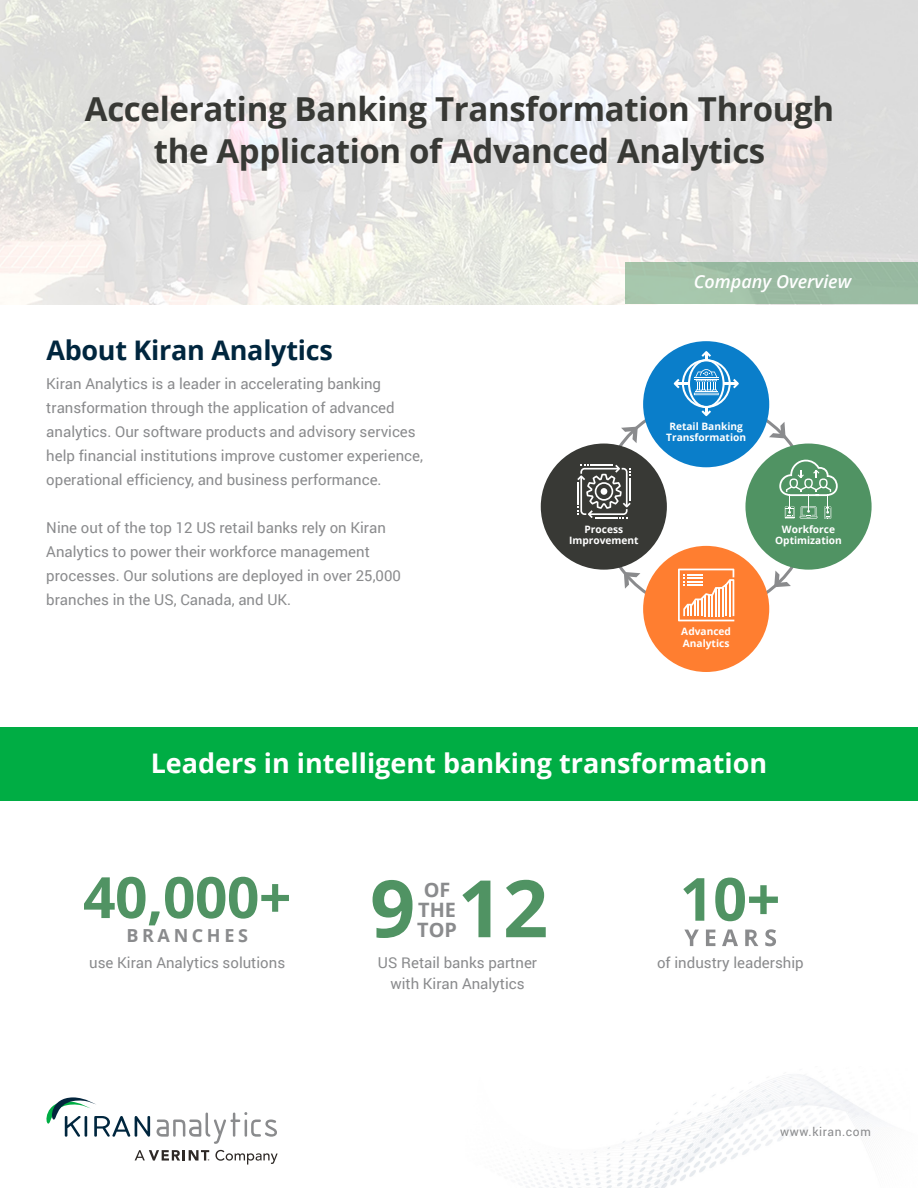
<style>
.page{position:relative;width:918px;height:1188px;background:#fff}
.page>*{position:absolute;margin:0;border:0;box-sizing:border-box;transform-origin:0 0}
.t1{font:700 79.35px "Open Sans";color:#509363}
.t2{font:700 57px "Open Sans";color:#509363}
.t3{font:700 33px/42px "Open Sans";letter-spacing:-.01em;color:#383935;text-align:center}
.t4{font:700 27px "Open Sans";color:#fff}
.t5{font:700 27px "Open Sans";letter-spacing:-.01em;color:#00263e}
.t6{font:700 19.8px/19.8px "Open Sans";color:#8a8b8d;text-align:center}
.t7{font:italic 600 18px "Open Sans";color:#fff}
.t8{font:700 18px "Open Sans";letter-spacing:.2em;color:#8a8b8d}
.t9{font:15px/24px "Roboto";color:#8a8b8d}
.t10{font:12px "Roboto";letter-spacing:.05em;color:#8a8b8d}
.t11{font:700 10.2px/11.6px "Open Sans";color:#fff;text-align:center}
</style>
<div class="page">
<img style="left:0;top:0;width:918px;height:304px">
<div style="left:626px;top:262px;width:292px;height:42px;background:#9bbca3"></div>
<svg style="left:684px;top:930px;width:15px;height:16px"></svg>
<svg style="left:706px;top:930px;width:9px;height:16px"></svg>
<svg style="left:722px;top:930px;width:16px;height:16px"></svg>
<svg style="left:745px;top:930px;width:13px;height:16px"></svg>
<svg style="left:765px;top:929px;width:11px;height:17px"></svg>
<div style="left:0;top:727px;width:918px;height:74px;background:#00ad44"></div>
<div style="left:643px;top:341px;width:126px;height:126px;background:#0a7eca;border-radius:50%"></div>
<div style="left:643px;top:546px;width:126px;height:126px;background:#ff7e30;border-radius:50%"></div>
<div style="left:745px;top:444px;width:127px;height:126px;background:#509363;border-radius:50%"></div>
<div style="left:541px;top:444px;width:126px;height:126px;background:#383935;border-radius:50%"></div>
<svg style="left:769px;top:422px;width:17px;height:16px"></svg>
<svg style="left:621px;top:427px;width:17px;height:16px"></svg>
<svg style="left:624px;top:572px;width:16px;height:17px"></svg>
<svg style="left:774px;top:571px;width:17px;height:16px"></svg>
<svg style="left:577px;top:464px;width:54px;height:54px"></svg>
<svg style="left:678px;top:569px;width:56px;height:52px"></svg>
<svg style="left:674px;top:351px;width:65px;height:65px"></svg>
<svg style="left:779px;top:460px;width:59px;height:59px"></svg>
<img style="left:524px;top:1075px;width:350px;height:113px">
<svg style="left:157px;top:1112px;width:120px;height:32px"></svg>
<svg style="left:46px;top:1097px;width:104px;height:40px"></svg>
<svg style="left:215px;top:1150px;width:63px;height:15px"></svg>
<svg style="left:135px;top:1150px;width:74px;height:11px"></svg>
<svg style="left:683px;top:878px;width:21px;height:43px"></svg>
<svg style="left:715px;top:878px;width:63px;height:43px"></svg>
<h3 class="t3" style="left:85px;top:88px;width:751px">Accelerating Banking Transformation Through the Application of Advanced Analytics</h3>
<h3 class="t5" style="left:46px;top:331px;width:288px">About Kiran Analytics</h3>
<p class="t9" style="left:46px;top:371px;width:378px">Kiran Analytics is a leader in accelerating banking transformation through the application of advanced analytics. Our software products and advisory services help financial institutions improve customer experience, operational efficiency, and business performance.</p>
<p class="t9" style="left:46px;top:515px;width:356px">Nine out of the top 12 US retail banks rely on Kiran Analytics to power their workforce management processes. Our solutions are deployed in over 25,000 branches in the US, Canada, and UK.</p>
<p class="t7" style="left:694px;top:269px;width:159px">Company Overview</p>
<p class="t11" style="left:666px;top:420px;width:81px">Retail Banking<br>Transformation</p>
<p class="t11" style="left:569px;top:523px;width:71px">Process<br>Improvement</p>
<p class="t11" style="left:681px;top:625px;width:51px;text-align:left">Advanced<br>Analytics</p>
<p class="t11" style="left:775px;top:523px;width:68px">Workforce<br>Optimization</p>
<h3 class="t4" style="left:151px;top:744px;width:618px">Leaders in intelligent banking transformation</h3>
<h2 class="t2" style="left:83px;top:857px;width:210px">40,000+</h2>
<p class="t8" style="left:126px;top:923px;width:123px">BRANCHES</p>
<h1 class="t1" style="left:370px;top:852px;width:47px">9</h1>
<h3 class="t6" style="left:417px;top:879px;width:41px">OF<br>THE<br>TOP</h3>
<h1 class="t1" style="left:458px;top:852px;width:92px">12</h1>
<p class="t9" style="left:89px;top:951px;width:197px">use Kiran Analytics solutions</p>
<p class="t9" style="left:378px;top:952px;width:161px;line-height:21px;text-align:center">US Retail banks partner with Kiran Analytics</p>
<p class="t9" style="left:657px;top:951px;width:148px">of industry leadership</p>
<p class="t10" style="left:780px;top:1124px;width:92px">www.kiran.com</p>
</div>
